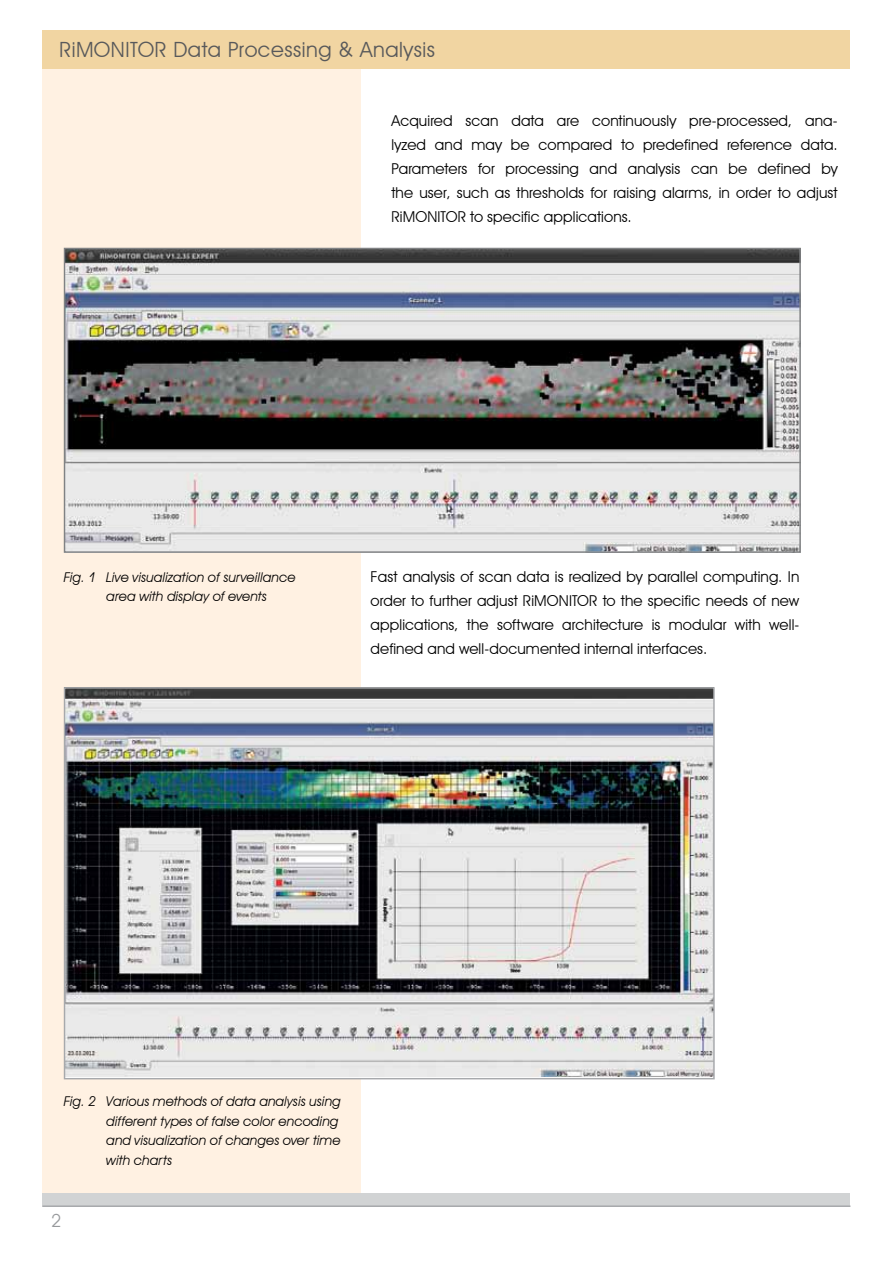
<style>
.page{position:relative;width:893px;height:1263px;background:#fff}
.page>*{position:absolute;margin:0;border:0;box-sizing:border-box;transform-origin:0 0}
.t1{font:21px "Avant Garde IT Cby BT";letter-spacing:.025em;color:#58595b}
.t2{font:18px "Avant Garde IT Cby BT";color:#97999c}
.t3{font:15px/24px "Avant Garde IT Cby BT";letter-spacing:.01em;color:#000;text-align:justify}
.t4{font:italic 13.5px/19.5px "Avant Garde IT Cby BT";letter-spacing:.005em;color:#000}
</style>
<div class="page">
<div style="left:43px;top:30px;width:318px;height:1170px;background:#fff1e2"></div>
<div style="left:43px;top:1194px;width:807px;height:13px;background:#d1d3d4"></div>
<hr style="left:43px;top:1205px;width:807px;height:2px;background:#a7a9ac">
<div style="left:43px;top:30px;width:807px;height:38px;background:#f1d5a2"></div>
<img style="left:66px;top:689px;width:647px;height:387px">
<img style="left:66px;top:250px;width:733px;height:301px">
<h1 class="t1" style="left:60px;top:42px;width:377px">RiMONITOR Data Processing &amp; Analysis</h1>
<p class="t3" style="left:391px;top:110px;width:448px">Acquired scan data are continuously pre-processed, ana&shy;lyzed and may be compared to predefined reference data.<br>Parameters for processing and analysis can be defined by the user, such as thresholds for raising alarms, in order to adjust RiMONITOR to specific applications.</p>
<p class="t4" style="left:106px;top:568px;width:191px;text-indent:-43px">Fig. 1 Live visualization of surveillance area with display of events</p>
<p class="t3" style="left:371px;top:566px;width:430px">Fast analysis of scan data is realized by parallel computing. In order to further adjust RiMONITOR to the specific needs of new applications, the software architecture is modular with well&shy;defined and well-documented internal interfaces.</p>
<p class="t4" style="left:106px;top:1093px;width:236px;text-indent:-43px">Fig. 2 Various methods of data analysis using different types of false color encoding and visualization of changes over time with charts</p>
<p class="t2" style="left:51px;top:1214px;width:12px">2</p>
</div>
